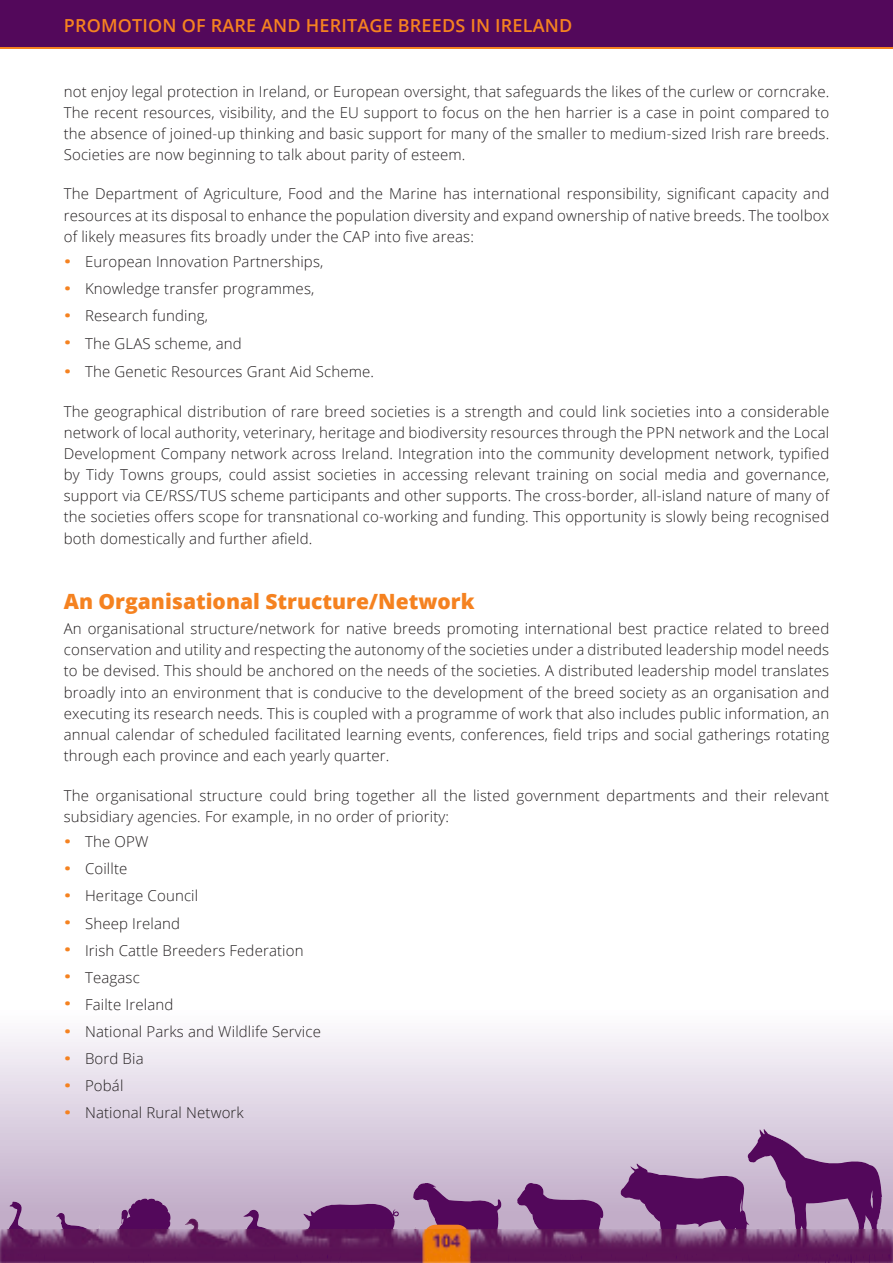
<style>
.page{position:relative;width:893px;height:1263px;background:#fff}
.page>*{position:absolute;margin:0;border:0;box-sizing:border-box;transform-origin:0 0}
.t1{font:800 21px "Open Sans";color:#f58220}
.t2{font:600 18px "Open Sans";letter-spacing:.01em;color:#f58220}
.t3{font:300 15px/21.1px "Open Sans";letter-spacing:.01em;color:#231f20;text-align:justify}
</style>
<div class="page">
<div style="left:0;top:0;width:893px;height:49px;background:#f58220"></div>
<div style="left:0;top:0;width:893px;height:47px;background:#53085b"></div>
<svg style="left:0;top:1034px;width:893px;height:229px;background:#cdbbd2"></svg>
<img style="left:0;top:1220px;width:819px;height:43px">
<p class="t2" style="left:64px;top:14px;width:510px">PROMOTION OF RARE AND HERITAGE BREEDS IN IRELAND</p>
<p class="t3" style="left:64px;top:80px;width:767px">not enjoy legal protection in Ireland, or European oversight, that safeguards the likes of the curlew or corncrake.<br>The recent resources, visibility, and the EU support to focus on the hen harrier is a case in point compared to the absence of joined-up thinking and basic support for many of the smaller to medium-sized Irish rare breeds.<br>Societies are now beginning to talk about parity of esteem.</p>
<p class="t3" style="left:64px;top:183px;width:767px">The Department of Agriculture, Food and the Marine has international responsibility, significant capacity and resources at its disposal to enhance the population diversity and expand ownership of native breeds. The toolbox of likely measures fits broadly under the CAP into five areas:</p>
<p class="t3" style="left:64px;top:248px;width:261px;line-height:27.2px;text-align:left"><sup>.</sup> European Innovation Partnerships, <sup>.</sup> Knowledge transfer programmes, <sup>.</sup> Research funding,<br><sup>.</sup> The GLAS scheme, and</p>
<p class="t3" style="left:64px;top:361px;width:312px"><sup>.</sup> The Genetic Resources Grant Aid Scheme.</p>
<p class="t3" style="left:64px;top:400px;width:767px">The geographical distribution of rare breed societies is a strength and could link societies into a considerable network of local authority, veterinary, heritage and biodiversity resources through the PPN network and the Local Development Company network across Ireland. Integration into the community development network, typified by Tidy Towns groups, could assist societies in accessing relevant training on social media and governance, support via CE/RSS/TUS scheme participants and other supports. The cross-border, all-island nature of many of the societies offers scope for transnational co-working and funding. This opportunity is slowly being recognised both domestically and further afield.</p>
<h1 class="t1" style="left:64px;top:585px;width:412px">An Organisational Structure/Network</h1>
<p class="t3" style="left:64px;top:618px;width:767px">An organisational structure/network for native breeds promoting international best practice related to breed conservation and utility and respecting the autonomy of the societies under a distributed leadership model needs to be devised. This should be anchored on the needs of the societies. A distributed leadership model translates broadly into an environment that is conducive to the development of the breed society as an organisation and executing its research needs. This is coupled with a programme of work that also includes public information, an annual calendar of scheduled facilitated learning events, conferences, field trips and social gatherings rotating through each province and each yearly quarter.</p>
<p class="t3" style="left:64px;top:784px;width:767px">The organisational structure could bring together all the listed government departments and their relevant subsidiary agencies. For example, in no order of priority:</p>
<p class="t3" style="left:64px;top:828px;width:259px;line-height:27.2px;text-align:left"><sup>.</sup> The OPW<br><sup>.</sup> Coillte<br><sup>.</sup> Heritage Council<br><sup>.</sup> Sheep Ireland<br><sup>.</sup> Irish Cattle Breeders Federation<br><sup>.</sup> Teagasc<br><sup>.</sup> Failte Ireland<br><sup>.</sup> National Parks and Wildlife Service <sup>.</sup> Bord Bia<br><sup>.</sup> Pobál<br><sup>.</sup> National Rural Network</p>
</div>
